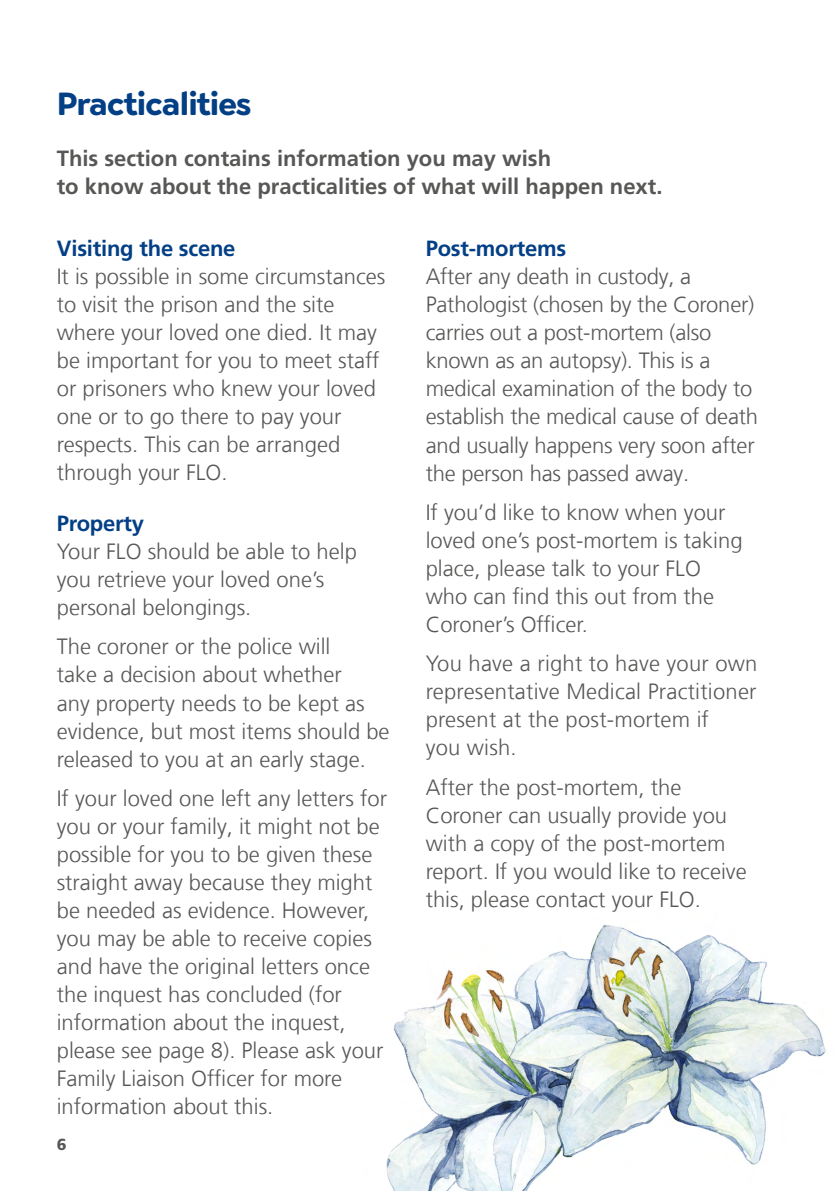
<style>
.page{position:relative;width:840px;height:1191px;background:#fff}
.page>*{position:absolute;margin:0;border:0;box-sizing:border-box;transform-origin:0 0}
.t1{font:700 32px "Cerco";letter-spacing:-.025em;color:#033f85}
.t2{font:300 22px/28px "Frutiger LT Com";color:#575756}
.t3{font:700 22px/28px "Frutiger LT Com";color:#575756}
.t4{font:700 22px "Frutiger LT Com";letter-spacing:-.01em;color:#033f85}
.t5{font:900 16px "Frutiger LT Com";color:#575756}
</style>
<div class="page">
<img style="left:386px;top:925px;width:440px;height:266px">
<h1 class="t1" style="left:57px;top:78px;width:196px">Practicalities</h1>
<p class="t3" style="left:57px;top:144px;width:607px">This section contains information you may wish<br>to know about the practicalities of what will happen next.</p>
<p class="t4" style="left:57px;top:235px;width:180px">Visiting the scene</p>
<p class="t2" style="left:57px;top:262px;width:330px">It is possible in some circumstances to visit the prison and the site where your loved one died. It may be important for you to meet staff or prisoners who knew your loved one or to go there to pay your respects. This can be arranged through your FLO.</p>
<p class="t4" style="left:57px;top:510px;width:89px">Property</p>
<p class="t2" style="left:57px;top:537px;width:301px">Your FLO should be able to help you retrieve your loved one’s personal belongings.</p>
<p class="t2" style="left:57px;top:632px;width:334px">The coroner or the police will<br>take a decision about whether<br>any property needs to be kept as evidence, but most items should be released to you at an early stage.</p>
<p class="t2" style="left:57px;top:784px;width:332px">If your loved one left any letters for you or your family, it might not be possible for you to be given these straight away because they might be needed as evidence. However, you may be able to receive copies and have the original letters once the inquest has concluded (for information about the inquest, please see page 8). Please ask your<br>Family Liaison Officer for more information about this.</p>
<p class="t5" style="left:57px;top:1135px;width:11px">6</p>
<p class="t4" style="left:425px;top:235px;width:142px">Post-mortems</p>
<p class="t2" style="left:425px;top:262px;width:334px">After any death in custody, a<br>Pathologist (chosen by the Coroner) carries out a post-mortem (also known as an autopsy). This is a medical examination of the body to establish the medical cause of death and usually happens very soon after the person has passed away.</p>
<p class="t2" style="left:425px;top:498px;width:318px">If you’d like to know when your loved one’s post-mortem is taking place, please talk to your FLO who can find this out from the<br>Coroner’s Officer.</p>
<p class="t2" style="left:425px;top:649px;width:333px">You have a right to have your own representative Medical Practitioner present at the post-mortem if<br>you wish.</p>
<p class="t2" style="left:425px;top:773px;width:322px">After the post-mortem, the<br>Coroner can usually provide you with a copy of the post-mortem report. If you would like to receive this, please contact your FLO.</p>
</div>
